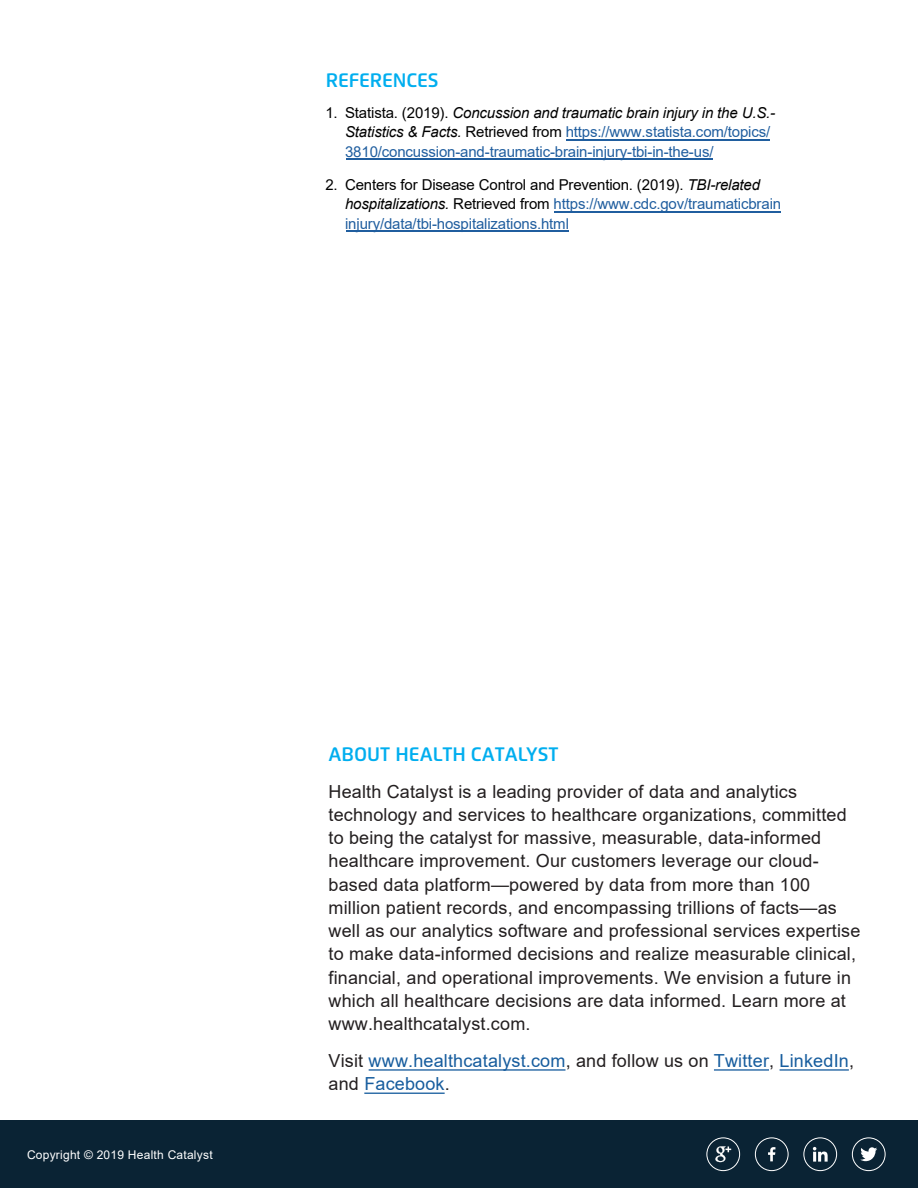
<style>
.page{position:relative;width:918px;height:1188px;background:#fff}
.page>*{position:absolute;margin:0;border:0;box-sizing:border-box;transform-origin:0 0}
.t1{font:600 19.5px "Flexo";color:#00aeef}
.t2{font:18px/23.2px "Arial";letter-spacing:.01em;color:#231f20}
.t3{font:18px/23.2px "Arial";letter-spacing:.01em;color:#175d9e}
.t4{font:15px/19.5px "Arial";letter-spacing:-.01em;color:#205e9f}
.t5{font:12px "Arial";letter-spacing:.02em;color:#fff}
.s1{color:#000}
.s2{font-style:italic;color:#000}
.s3{color:#231f20}
</style>
<div class="page">
<div style="left:0;top:1120px;width:918px;height:68px;background:#0a2334"></div>
<svg style="left:860px;top:1147px;width:17px;height:14px"></svg>
<div style="left:852px;top:1137px;width:34px;height:34px;border:1px solid #fff;border-radius:50%"></div>
<svg style="left:768px;top:1147px;width:7px;height:14px"></svg>
<div style="left:755px;top:1137px;width:34px;height:34px;border:1px solid #fff;border-radius:50%"></div>
<svg style="left:813px;top:1147px;width:15px;height:15px"></svg>
<div style="left:804px;top:1137px;width:33px;height:34px;border:1px solid #fff;border-radius:50%"></div>
<svg style="left:715px;top:1146px;width:16px;height:16px"></svg>
<div style="left:707px;top:1137px;width:33px;height:34px;border:1px solid #fff;border-radius:50%"></div>
<hr style="left:364px;top:1093px;width:81px;height:1px;background:#175d9e">
<hr style="left:780px;top:1069px;width:69px;height:2px;background:#175d9e">
<hr style="left:714px;top:1069px;width:55px;height:2px;background:#175d9e">
<hr style="left:369px;top:1069px;width:197px;height:2px;background:#175d9e">
<hr style="left:346px;top:231px;width:222px;height:1px;background:#205e9f">
<hr style="left:554px;top:211px;width:227px;height:1px;background:#205e9f">
<hr style="left:346px;top:159px;width:367px;height:1px;background:#205e9f">
<hr style="left:566px;top:139px;width:204px;height:1px;background:#205e9f">
<p class="t1" style="left:326px;top:68px;width:114px">REFERENCES</p>
<p class="t4" style="left:345px;top:103px;width:432px;text-indent:-20px"><span class="s1">1. Statista. (2019).</span> <span class="s2">Concussion and traumatic brain injury in the U.S.-<br>Statistics &amp; Facts.</span> <span class="s1">Retrieved from</span> https://www.statista.com/topics/<br>3810/concussion-and-traumatic-brain-injury-tbi-in-the-us/</p>
<p class="t4" style="left:345px;top:175px;width:438px;text-indent:-20px"><span class="s1">2. Centers for Disease Control and Prevention. (2019).</span> <span class="s2">TBI-related hospitalizations.</span> <span class="s1">Retrieved from</span> https://www.cdc.gov/traumaticbrain injury/data/tbi-hospitalizations.html</p>
<p class="t5" style="left:27px;top:1146px;width:187px">Copyright © 2019 Health Catalyst</p>
<p class="t1" style="left:328px;top:742px;width:232px">ABOUT HEALTH CATALYST</p>
<p class="t2" style="left:328px;top:780px;width:533px">Health Catalyst is a leading provider of data and analytics technology and services to healthcare organizations, committed to being the catalyst for massive, measurable, data-informed healthcare improvement. Our customers leverage our cloud&shy;based data platform—powered by data from more than 100 million patient records, and encompassing trillions of facts—as well as our analytics software and professional services expertise to make data-informed decisions and realize measurable clinical, financial, and operational improvements. We envision a future in which all healthcare decisions are data informed. Learn more at www.healthcatalyst.com.</p>
<p class="t3" style="left:329px;top:1049px;width:527px"><span class="s3">Visit</span> www.healthcatalyst.com<span class="s3">, and follow us on</span> Twitter<span class="s3">,</span> LinkedIn<span class="s3">, and</span> Facebook<span class="s3">.</span></p>
</div>
